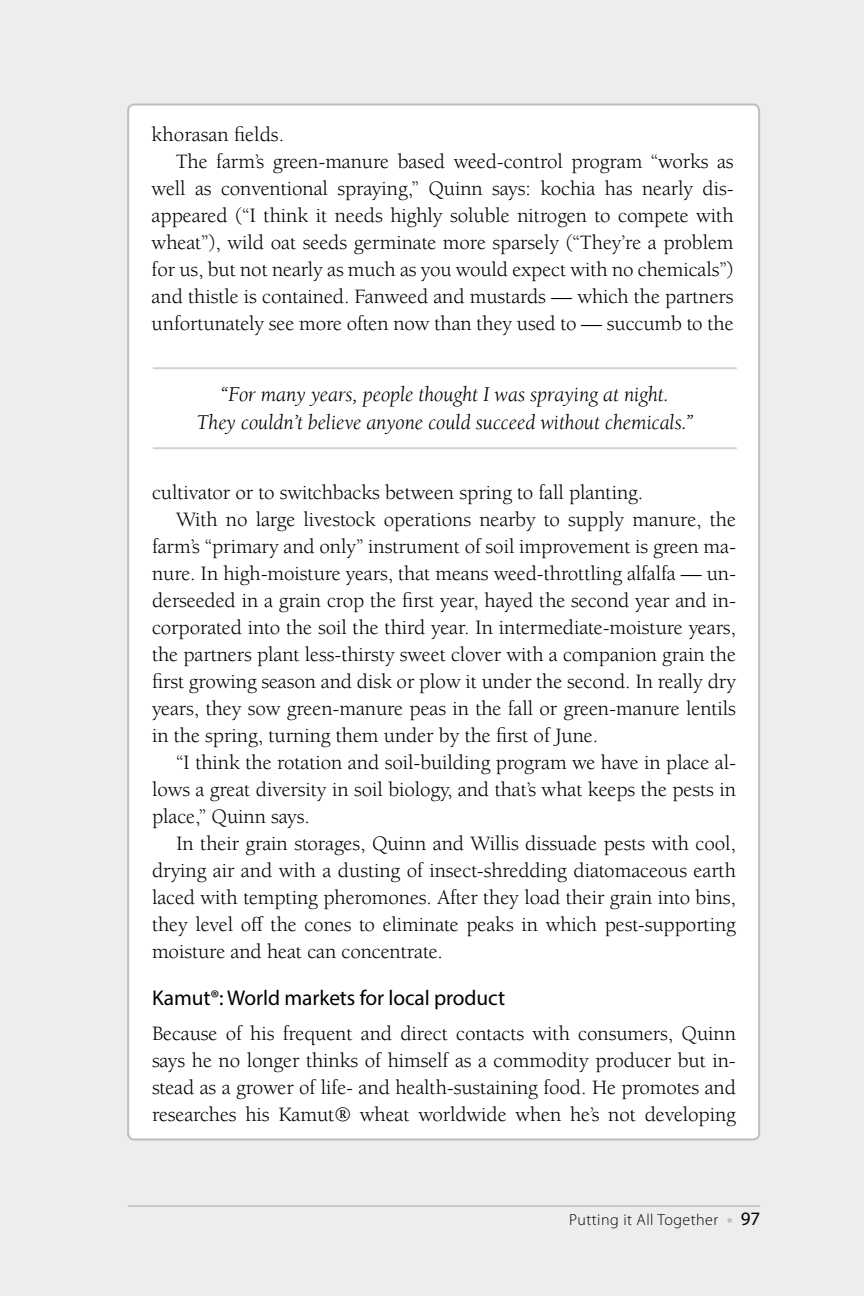
<style>
.page{position:relative;width:864px;height:1296px;background:#fff}
.page>*{position:absolute;margin:0;border:0;box-sizing:border-box;transform-origin:0 0}
.t1{font:italic 21.6px/28px "Berkeley Std";letter-spacing:-.005em;color:#000;text-align:center}
.t2{font:21.4px "Myriad Pro";letter-spacing:-.005em;color:#000}
.t3{font:21px/27px "Berkeley Std";letter-spacing:-.005em;color:#000;text-align:justify}
.t4{font:19px "Myriad Pro";color:#000}
.t5{font:300 16px "Myriad Pro";letter-spacing:.03em;color:#000}
.s1{color:#bcbec0}
</style>
<div class="page">
<hr style="left:0;top:0;width:1px;height:1296px;background:#ededee">
<div style="left:1px;top:0;width:863px;height:1296px;background:#ededee"></div>
<div style="left:128px;top:104px;width:631px;height:1035px;background:#fff;border-radius:6px"></div>
<hr style="left:153px;top:367px;width:584px;height:2px;background:#d1d3d4">
<hr style="left:153px;top:447px;width:584px;height:2px;background:#d1d3d4">
<hr style="left:128px;top:1205px;width:632px;height:2px;background:#bcbec0">
<p class="t3" style="left:152px;top:121px;width:134px">khorasan fields.</p>
<p class="t3" style="left:176px;top:148px;width:560px">The farm’s green-manure based weed-control program “works as</p>
<p class="t3" style="left:152px;top:175px;width:584px">well as conventional spraying,” Quinn says: kochia has nearly dis-</p>
<p class="t3" style="left:152px;top:202px;width:583px">appeared (“I think it needs highly soluble nitrogen to compete with</p>
<p class="t3" style="left:152px;top:229px;width:583px">wheat”), wild oat seeds germinate more sparsely (“They’re a problem</p>
<p class="t3" style="left:152px;top:256px;width:583px">for us, but not nearly as much as you would expect with no chemicals”)</p>
<p class="t3" style="left:152px;top:283px;width:584px">and thistle is contained. Fanweed and mustards — which the partners</p>
<p class="t3" style="left:152px;top:310px;width:583px">unfortunately see more often now than they used to — succumb to the</p>
<p class="t1" style="left:197px;top:381px;width:498px">“For many years, people thought I was spraying at night.<br>They couldn’t believe anyone could succeed without chemicals.”</p>
<p class="t3" style="left:152px;top:479px;width:493px">cultivator or to switchbacks between spring to fall planting.</p>
<p class="t3" style="left:176px;top:506px;width:562px">With no large livestock operations nearby to supply manure, the</p>
<p class="t3" style="left:152px;top:533px;width:586px">farm’s “primary and only” instrument of soil improvement is green ma-</p>
<p class="t3" style="left:152px;top:560px;width:586px">nure. In high-moisture years, that means weed-throttling alfalfa — un-</p>
<p class="t3" style="left:152px;top:587px;width:586px">derseeded in a grain crop the first year, hayed the second year and in-</p>
<p class="t3" style="left:152px;top:614px;width:586px">corporated into the soil the third year. In intermediate-moisture years,</p>
<p class="t3" style="left:152px;top:641px;width:586px">the partners plant less-thirsty sweet clover with a companion grain the</p>
<p class="t3" style="left:152px;top:668px;width:584px">first growing season and disk or plow it under the second. In really dry</p>
<p class="t3" style="left:152px;top:695px;width:586px">years, they sow green-manure peas in the fall or green-manure lentils</p>
<p class="t3" style="left:152px;top:722px;width:448px">in the spring, turning them under by the first of June.</p>
<p class="t3" style="left:176px;top:749px;width:562px">“I think the rotation and soil-building program we have in place al-</p>
<p class="t3" style="left:152px;top:776px;width:586px">lows a great diversity in soil biology, and that’s what keeps the pests in</p>
<p class="t3" style="left:152px;top:803px;width:159px">place,” Quinn says.</p>
<p class="t3" style="left:176px;top:830px;width:561px">In their grain storages, Quinn and Willis dissuade pests with cool,</p>
<p class="t3" style="left:152px;top:857px;width:586px">drying air and with a dusting of insect-shredding diatomaceous earth</p>
<p class="t3" style="left:152px;top:884px;width:586px">laced with tempting pheromones. After they load their grain into bins,</p>
<p class="t3" style="left:152px;top:911px;width:585px">they level off the cones to eliminate peaks in which pest-supporting</p>
<p class="t3" style="left:152px;top:938px;width:293px">moisture and heat can concentrate.</p>
<p class="t2" style="left:152px;top:985px;width:355px">Kamut®: World markets for local product</p>
<p class="t3" style="left:152px;top:1020px;width:586px">Because of his frequent and direct contacts with consumers, Quinn says he no longer thinks of himself as a commodity producer but in&shy;stead as a grower of life- and health-sustaining food. He promotes and researches his Kamut® wheat worldwide when he’s not developing</p>
<p class="t5" style="left:569px;top:1210px;width:150px">Putting it All Together</p>
<p class="t4" style="left:727px;top:1207px;width:35px"><span class="s1">■</span> 97</p>
<p class="t5" style="left:569px;top:1213px;width:151px">Putting It All Together</p>
<p class="t4" style="left:728px;top:1210px;width:35px"><span class="s1">■</span> 97</p>
</div>
